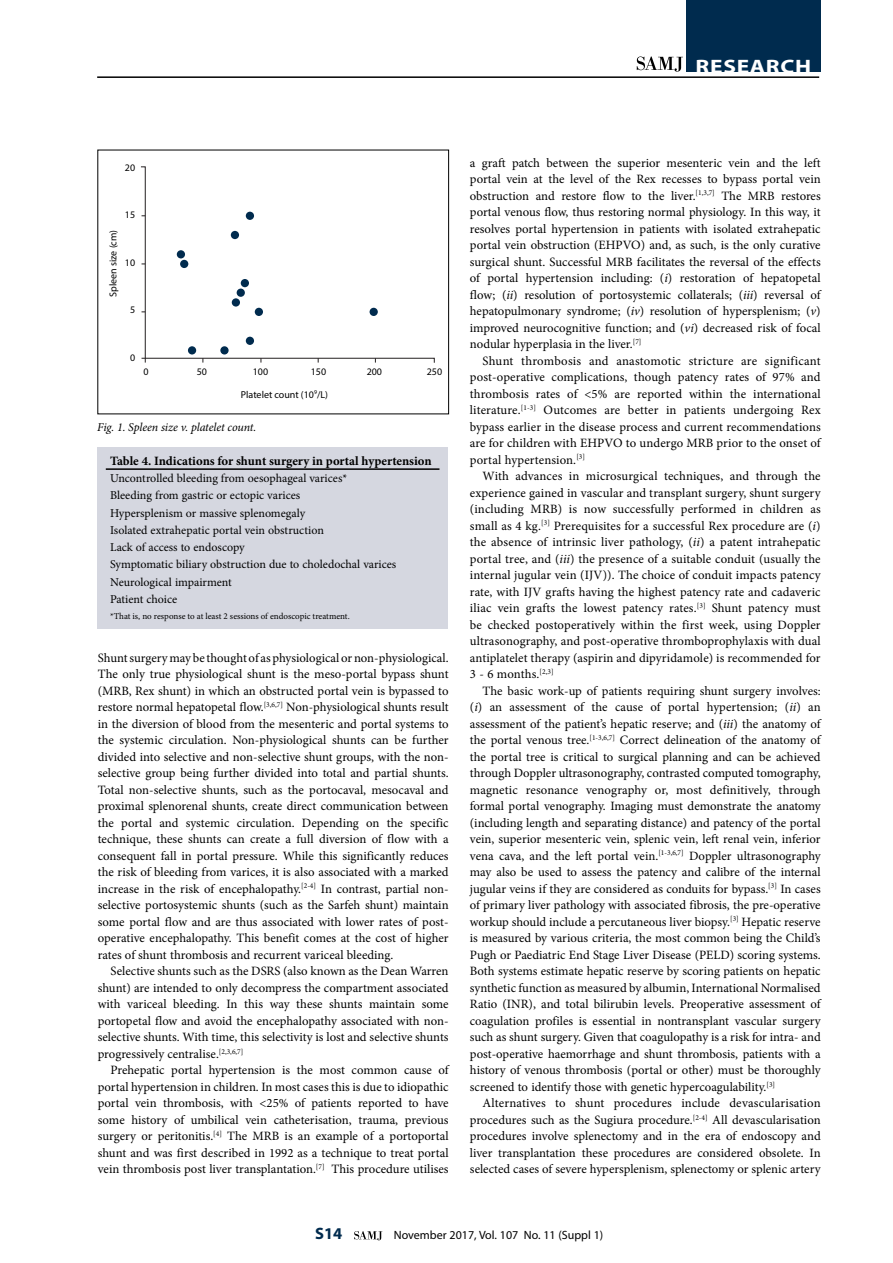
<style>
.page{position:relative;width:893px;height:1263px;background:#fff}
.page>*{position:absolute;margin:0;border:0;box-sizing:border-box;transform-origin:0 0}
.t1{font:700 19.5px "Myriad Pro";letter-spacing:.03em;color:#fff;scale:1.2 1}
.t2{font:700 16.5px "Myriad Pro";color:#002b4e}
.t3{font:12.75px/16.5px "Minion Pro";color:#000;text-align:justify}
.t4{font:700 12.75px "Minion Pro";color:#000}
.t5{font:12px/17.2px "Minion Pro";color:#000}
.t6{font:12px "Myriad Pro";color:#000}
.t7{font:italic 12px "Minion Pro";letter-spacing:-.01em;color:#000}
.t8{font:10.05px "Myriad Pro";color:#000}
.t9{font:9px "Minion Pro";letter-spacing:-.005em;color:#000}
.s1{font-style:italic}
</style>
<div class="page">
<svg style="left:354px;top:1231px;width:28px;height:9px"></svg>
<hr style="left:97px;top:76px;width:722px;height:2px;background:#000">
<div style="left:686px;top:0;width:135px;height:72px;background:#002b4e"></div>
<svg style="left:637px;top:57px;width:46px;height:15px"></svg>
<svg style="left:141px;top:166px;width:294px;height:197px"></svg>
<div style="left:97px;top:447px;width:351px;height:182px;background:#d5d7e0"></div>
<hr style="left:106px;top:468px;width:333px;height:2px;background:#000">
<h1 class="t1" style="left:696px;top:54px;width:98px">RESEARCH</h1>
<p class="t8" style="left:125px;top:161px;width:12px">20</p>
<p class="t8" style="left:125px;top:209px;width:12px">15</p>
<p class="t8" style="left:107px;top:297px;width:68px;rotate:-90deg">Spleen size (cm)</p>
<p class="t8" style="left:125px;top:256px;width:12px">10</p>
<p class="t8" style="left:130px;top:304px;width:7px">5</p>
<p class="t8" style="left:130px;top:351px;width:7px">0</p>
<p class="t8" style="left:143px;top:366px;width:7px">0</p>
<p class="t8" style="left:197px;top:366px;width:12px">50</p>
<p class="t8" style="left:253px;top:366px;width:17px">100</p>
<p class="t8" style="left:311px;top:366px;width:17px">150</p>
<p class="t8" style="left:367px;top:366px;width:17px">200</p>
<p class="t8" style="left:427px;top:366px;width:17px">250</p>
<p class="t8" style="left:241px;top:388px;width:89px">Platelet count (10<sup>9</sup>/L)</p>
<p class="t7" style="left:97px;top:419px;width:161px">Fig. 1. Spleen size v. platelet count.</p>
<p class="t4" style="left:110px;top:452px;width:323px">Table 4. Indications for shunt surgery in portal hypertension</p>
<p class="t5" style="left:110px;top:470px;width:288px">Uncontrolled bleeding from oesophageal varices*<br>Bleeding from gastric or ectopic varices<br>Hypersplenism or massive splenomegaly<br>Isolated extrahepatic portal vein obstruction<br>Lack of access to endoscopy<br>Symptomatic biliary obstruction due to choledochal varices Neurological impairment<br>Patient choice</p>
<p class="t9" style="left:110px;top:610px;width:241px">*That is, no response to at least 2 sessions of endoscopic treatment.</p>
<p class="t3" style="left:98px;top:649px;width:352px">Shunt surgery may be thought of as physiological or non-physiological.<br>The only true physiological shunt is the meso-portal bypass shunt (MRB, Rex shunt) in which an obstructed portal vein is bypassed to restore normal hepatopetal flow.<sup>[3,6,7]</sup> Non-physiological shunts result in the diversion of blood from the mesenteric and portal systems to the systemic circulation. Non-physiological shunts can be further divided into selective and non-selective shunt groups, with the non&shy;selective group being further divided into total and partial shunts.<br>Total non-selective shunts, such as the portocaval, mesocaval and proximal splenorenal shunts, create direct communication between the portal and systemic circulation. Depending on the specific technique, these shunts can create a full diversion of flow with a consequent fall in portal pressure. While this significantly reduces the risk of bleeding from varices, it is also associated with a marked increase in the risk of encephalopathy.<sup>[2-4]</sup> In contrast, partial non&shy;selective portosystemic shunts (such as the Sarfeh shunt) maintain some portal flow and are thus associated with lower rates of post&shy;operative encephalopathy. This benefit comes at the cost of higher rates of shunt thrombosis and recurrent variceal bleeding.</p>
<p class="t3" style="left:98px;top:963px;width:352px;text-indent:13px">Selective shunts such as the DSRS (also known as the Dean Warren shunt) are intended to only decompress the compartment associated with variceal bleeding. In this way these shunts maintain some portopetal flow and avoid the encephalopathy associated with non&shy;selective shunts. With time, this selectivity is lost and selective shunts progressively centralise.<sup>[2,3,6,7]</sup></p>
<p class="t3" style="left:98px;top:1062px;width:352px;text-indent:13px">Prehepatic portal hypertension is the most common cause of portal hypertension in children. In most cases this is due to idiopathic portal vein thrombosis, with &lt;25% of patients reported to have some history of umbilical vein catheterisation, trauma, previous surgery or peritonitis.<sup>[4]</sup> The MRB is an example of a portoportal shunt and was first described in 1992 as a technique to treat portal vein thrombosis post liver transplantation.<sup>[7]</sup> This procedure utilises</p>
<p class="t3" style="left:470px;top:154px;width:352px">a graft patch between the superior mesenteric vein and the left portal vein at the level of the Rex recesses to bypass portal vein obstruction and restore flow to the liver.<sup>[1,3,7]</sup> The MRB restores portal venous flow, thus restoring normal physiology. In this way, it resolves portal hypertension in patients with isolated extrahepatic portal vein obstruction (EHPVO) and, as such, is the only curative surgical shunt. Successful MRB facilitates the reversal of the effects of portal hypertension including: (<span class="s1">i</span>) restoration of hepatopetal flow; (<span class="s1">ii</span>) resolution of portosystemic collaterals; (<span class="s1">iii</span>) reversal of hepatopulmonary syndrome; (<span class="s1">iv</span>) resolution of hypersplenism; (<span class="s1">v</span>) improved neurocognitive function; and (<span class="s1">vi</span>) decreased risk of focal nodular hyperplasia in the liver.<sup>[7]</sup></p>
<p class="t3" style="left:470px;top:352px;width:352px;text-indent:13px">Shunt thrombosis and anastomotic stricture are significant post-operative complications, though patency rates of 97% and thrombosis rates of &lt;5% are reported within the international literature.<sup>[1-3]</sup> Outcomes are better in patients undergoing Rex bypass earlier in the disease process and current recommendations are for children with EHPVO to undergo MRB prior to the onset of portal hypertension.<sup>[3]</sup></p>
<p class="t3" style="left:470px;top:468px;width:352px;text-indent:13px">With advances in microsurgical techniques, and through the experience gained in vascular and transplant surgery, shunt surgery (including MRB) is now successfully performed in children as small as 4 kg.<sup>[3]</sup> Prerequisites for a successful Rex procedure are (<span class="s1">i</span>) the absence of intrinsic liver pathology, (<span class="s1">ii</span>) a patent intrahepatic portal tree, and (<span class="s1">iii</span>) the presence of a suitable conduit (usually the internal jugular vein (IJV)). The choice of conduit impacts patency rate, with IJV grafts having the highest patency rate and cadaveric iliac vein grafts the lowest patency rates.<sup>[3]</sup> Shunt patency must be checked postoperatively within the first week, using Doppler ultrasonography, and post-operative thromboprophylaxis with dual antiplatelet therapy (aspirin and dipyridamole) is recommended for 3 - 6 months.<sup>[2,3]</sup></p>
<p class="t3" style="left:470px;top:682px;width:352px;text-indent:13px">The basic work-up of patients requiring shunt surgery involves: (<span class="s1">i</span>) an assessment of the cause of portal hypertension; (<span class="s1">ii</span>) an assessment of the patient’s hepatic reserve; and (<span class="s1">iii</span>) the anatomy of the portal venous tree.<sup>[1-3,6,7]</sup> Correct delineation of the anatomy of the portal tree is critical to surgical planning and can be achieved through Doppler ultrasonography, contrasted computed tomography, magnetic resonance venography or, most definitively, through formal portal venography. Imaging must demonstrate the anatomy (including length and separating distance) and patency of the portal vein, superior mesenteric vein, splenic vein, left renal vein, inferior vena cava, and the left portal vein.<sup>[1-3,6,7]</sup> Doppler ultrasonography may also be used to assess the patency and calibre of the internal jugular veins if they are considered as conduits for bypass.<sup>[3]</sup> In cases of primary liver pathology with associated fibrosis, the pre-operative workup should include a percutaneous liver biopsy.<sup>[3]</sup> Hepatic reserve is measured by various criteria, the most common being the Child’s Pugh or Paediatric End Stage Liver Disease (PELD) scoring systems.<br>Both systems estimate hepatic reserve by scoring patients on hepatic synthetic function as measured by albumin, International Normalised Ratio (INR), and total bilirubin levels. Preoperative assessment of coagulation profiles is essential in nontransplant vascular surgery such as shunt surgery. Given that coagulopathy is a risk for intra- and post-operative haemorrhage and shunt thrombosis, patients with a history of venous thrombosis (portal or other) must be thoroughly screened to identify those with genetic hypercoagulability.<sup>[3]</sup></p>
<p class="t3" style="left:470px;top:1095px;width:352px;text-indent:13px">Alternatives to shunt procedures include devascularisation procedures such as the Sugiura procedure.<sup>[2-4]</sup> All devascularisation procedures involve splenectomy and in the era of endoscopy and liver transplantation these procedures are considered obsolete. In selected cases of severe hypersplenism, splenectomy or splenic artery</p>
<p class="t2" style="left:315px;top:1223px;width:29px">S14</p>
<p class="t6" style="left:394px;top:1228px;width:211px">November 2017, Vol. 107 No. 11 (Suppl 1)</p>
</div>
